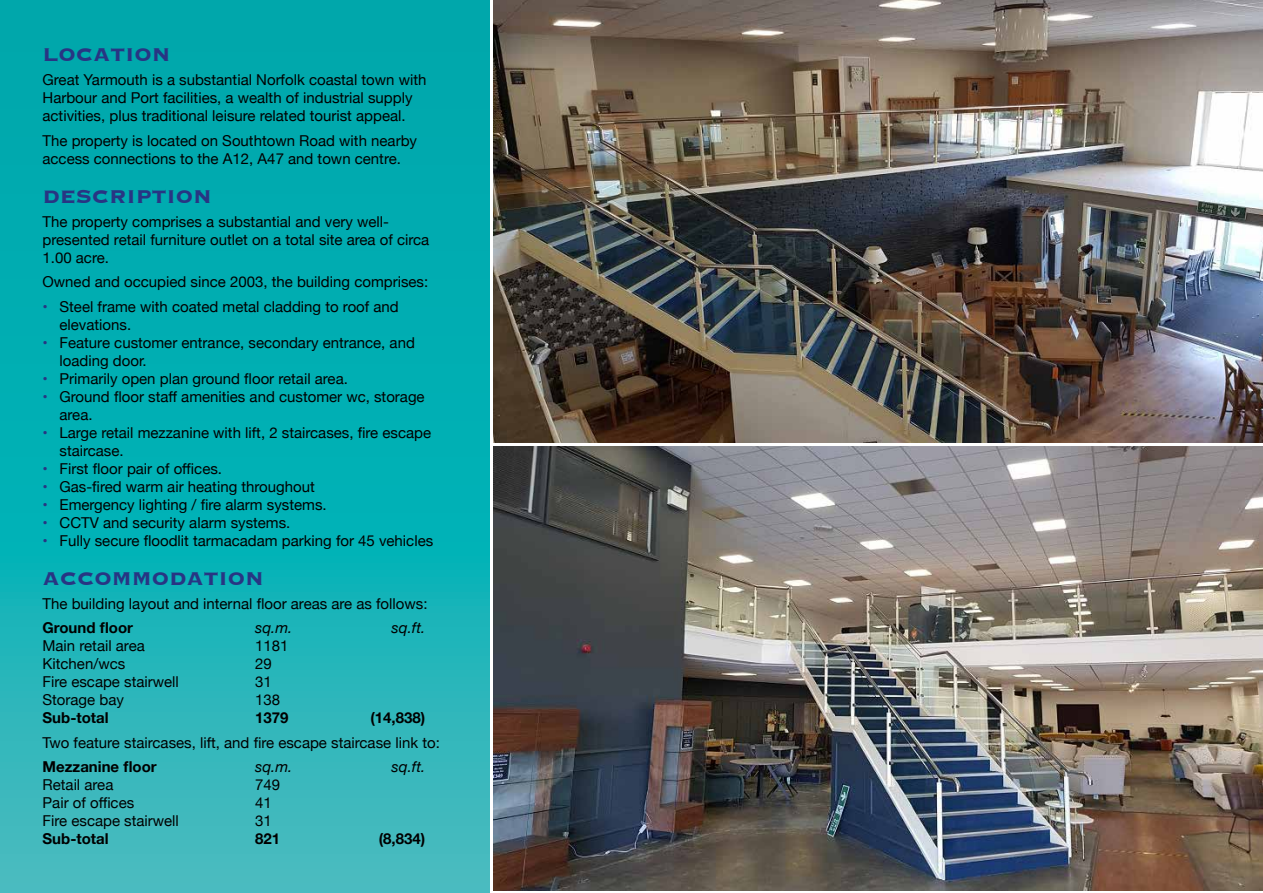
<style>
.page{position:relative;width:1263px;height:893px;background:#fff}
.page>*{position:absolute;margin:0;border:0;box-sizing:border-box;transform-origin:0 0}
.t1{font:700 24px "Copperplate";color:#283583}
.t2{font:15px/18px "Helvetica Neue";color:#000}
.t3{font:700 15px "Helvetica Neue";color:#000}
.t4{font:italic 15px "Helvetica Neue";color:#000}
.s1{color:#283583}
</style>
<div class="page">
<svg style="left:0;top:0;width:489px;height:893px;background:#11b0b4"></svg>
<img style="left:493px;top:0;width:770px;height:442px">
<img style="left:493px;top:446px;width:770px;height:445px">
<h1 class="t1" style="left:43px;top:39px;width:129px">LOCATION</h1>
<p class="t2" style="left:43px;top:72px;width:385px">Great Yarmouth is a substantial Norfolk coastal town with<br>Harbour and Port facilities, a wealth of industrial supply activities, plus traditional leisure related tourist appeal.</p>
<p class="t2" style="left:43px;top:132px;width:376px">The property is located on Southtown Road with nearby access connections to the A12, A47 and town centre.</p>
<h1 class="t1" style="left:43px;top:180px;width:171px">DESCRIPTION</h1>
<p class="t2" style="left:43px;top:213px;width:388px">The property comprises a substantial and very well&shy;presented retail furniture outlet on a total site area of circa<br>1.00 acre.</p>
<p class="t2" style="left:43px;top:274px;width:387px">Owned and occupied since 2003, the building comprises:</p>
<p class="t2" style="left:60px;top:298px;width:341px;text-indent:-17px"><span class="s1">•</span> Steel frame with coated metal cladding to roof and elevations.</p>
<p class="t2" style="left:60px;top:334px;width:357px;text-indent:-17px"><span class="s1">•</span> Feature customer entrance, secondary entrance, and loading door.</p>
<p class="t2" style="left:43px;top:370px;width:307px"><span class="s1">•</span> Primarily open plan ground floor retail area.</p>
<p class="t2" style="left:60px;top:388px;width:367px;text-indent:-17px"><span class="s1">•</span> Ground floor staff amenities and customer wc, storage area.</p>
<p class="t2" style="left:60px;top:424px;width:373px;text-indent:-17px"><span class="s1">•</span> Large retail mezzanine with lift, 2 staircases, fire escape staircase.</p>
<p class="t2" style="left:43px;top:460px;width:181px"><span class="s1">•</span> First floor pair of offices.</p>
<p class="t2" style="left:43px;top:478px;width:274px"><span class="s1">•</span> Gas-fired warm air heating throughout</p>
<p class="t2" style="left:43px;top:496px;width:286px"><span class="s1">•</span> Emergency lighting / fire alarm systems.</p>
<p class="t2" style="left:43px;top:514px;width:249px"><span class="s1">•</span> CCTV and security alarm systems.</p>
<p class="t2" style="left:43px;top:532px;width:392px"><span class="s1">•</span> Fully secure floodlit tarmacadam parking for 45 vehicles</p>
<h1 class="t1" style="left:43px;top:562px;width:223px">ACCOMMODATION</h1>
<p class="t2" style="left:43px;top:595px;width:387px">The building layout and internal floor areas are as follows:</p>
<p class="t3" style="left:43px;top:616px;width:92px">Ground floor</p>
<p class="t4" style="left:255px;top:617px;width:39px">sq.m.</p>
<p class="t4" style="left:392px;top:617px;width:35px">sq.ft.</p>
<p class="t2" style="left:43px;top:638px;width:104px">Main retail area</p>
<p class="t2" style="left:255px;top:638px;width:35px">1181</p>
<p class="t2" style="left:43px;top:656px;width:84px">Kitchen/wcs</p>
<p class="t2" style="left:255px;top:656px;width:18px">29</p>
<p class="t2" style="left:43px;top:674px;width:138px">Fire escape stairwell</p>
<p class="t2" style="left:255px;top:674px;width:18px">31</p>
<p class="t2" style="left:43px;top:692px;width:83px">Storage bay</p>
<p class="t2" style="left:255px;top:692px;width:27px">138</p>
<p class="t3" style="left:43px;top:706px;width:68px">Sub-total</p>
<p class="t3" style="left:255px;top:706px;width:35px">1379</p>
<p class="t3" style="left:370px;top:706px;width:56px">(14,838)</p>
<p class="t2" style="left:43px;top:734px;width:399px">Two feature staircases, lift, and fire escape staircase link to:</p>
<p class="t3" style="left:43px;top:755px;width:116px">Mezzanine floor</p>
<p class="t4" style="left:255px;top:756px;width:39px">sq.m.</p>
<p class="t4" style="left:392px;top:756px;width:35px">sq.ft.</p>
<p class="t2" style="left:43px;top:777px;width:72px">Retail area</p>
<p class="t2" style="left:255px;top:777px;width:27px">749</p>
<p class="t2" style="left:43px;top:795px;width:93px">Pair of offices</p>
<p class="t2" style="left:255px;top:795px;width:18px">41</p>
<p class="t2" style="left:43px;top:813px;width:138px">Fire escape stairwell</p>
<p class="t2" style="left:255px;top:813px;width:18px">31</p>
<p class="t3" style="left:43px;top:827px;width:68px">Sub-total</p>
<p class="t3" style="left:255px;top:827px;width:27px">821</p>
<p class="t3" style="left:379px;top:827px;width:48px">(8,834)</p>
</div>
